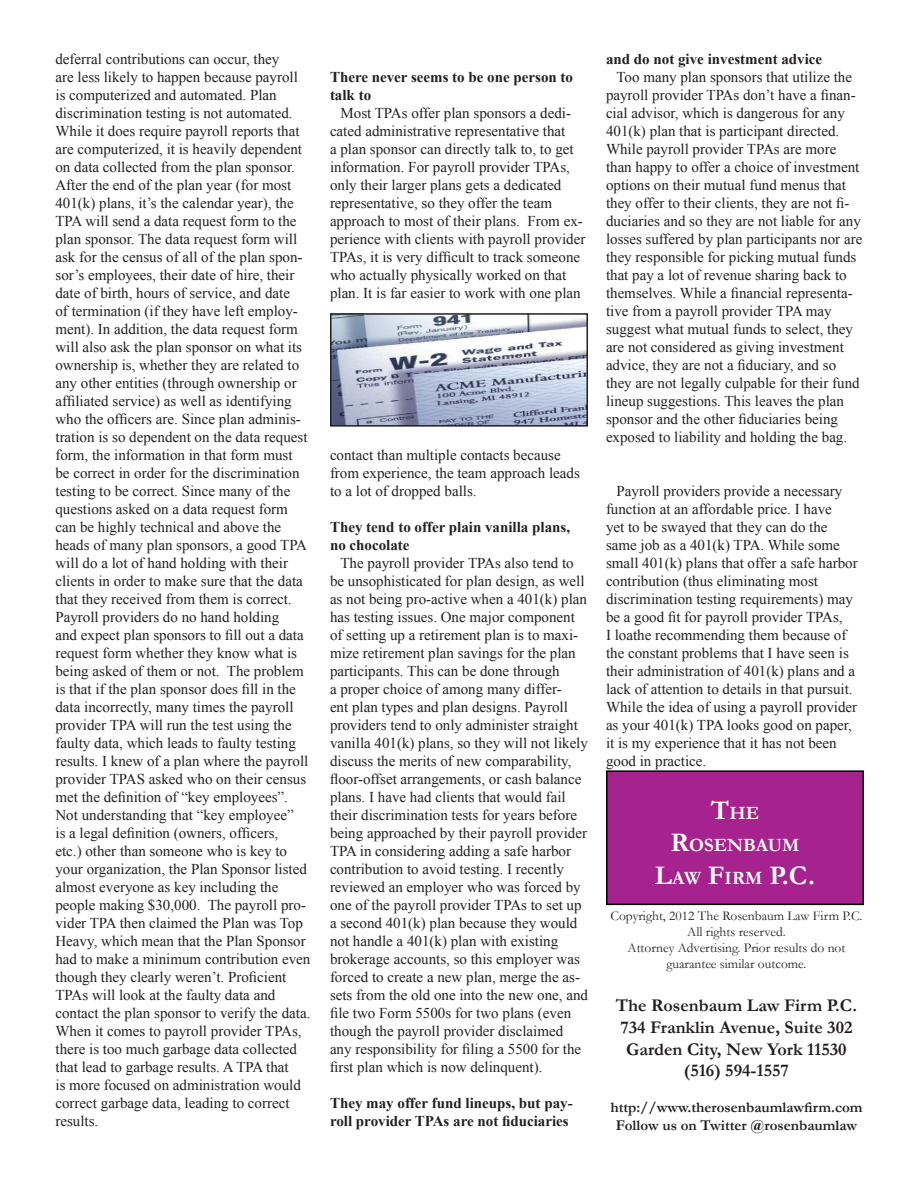
<style>
.page{position:relative;width:918px;height:1188px;background:#fff}
.page>*{position:absolute;margin:0;border:0;box-sizing:border-box;transform-origin:0 0}
.t1{font:700 27px "Garamond";color:#fff}
.t2{font:700 18.9px "Garamond";color:#fff}
.t3{font:700 18px "Garamond";color:#231f20}
.t4{font:15px/18px "Times New Roman";color:#231f20}
.t5{font:700 15px/18px "Times New Roman";color:#231f20}
.t6{font:700 15px "Garamond";color:#231f20}
.t7{font:13.5px/16.2px "Garamond";color:#231f20;text-align:center}
.s1{font-size:27px}
.s2{font-size:18.9px}
</style>
<div class="page">
<div style="left:607px;top:771px;width:256px;height:133px;background:#a6228e"></div>
<div style="left:606px;top:770px;width:258px;height:135px;border:2px solid #000400"></div>
<img style="left:333px;top:316px;width:252px;height:108px">
<div style="left:330px;top:313px;width:258px;height:114px;border:2px solid #231f20"></div>
<p class="t4" style="left:55px;top:50px;width:256px">deferral contributions can occur, they<br>are less likely to happen because payroll is computerized and automated. Plan discrimination testing is not automated.<br>While it does require payroll reports that are computerized, it is heavily dependent on data collected from the plan sponsor.<br>After the end of the plan year (for most 401(k) plans, it’s the calendar year), the TPA will send a data request form to the plan sponsor. The data request form will ask for the census of all of the plan spon&shy;sor’s employees, their date of hire, their date of birth, hours of service, and date<br>of termination (if they have left employ&shy;ment). In addition, the data request form will also ask the plan sponsor on what its ownership is, whether they are related to any other entities (through ownership or affiliated service) as well as identifying who the officers are. Since plan adminis&shy;tration is so dependent on the data request form, the information in that form must<br>be correct in order for the discrimination testing to be correct. Since many of the questions asked on a data request form can be highly technical and above the heads of many plan sponsors, a good TPA will do a lot of hand holding with their clients in order to make sure that the data that they received from them is correct.<br>Payroll providers do no hand holding<br>and expect plan sponsors to fill out a data request form whether they know what is being asked of them or not. The problem is that if the plan sponsor does fill in the data incorrectly, many times the payroll provider TPA will run the test using the faulty data, which leads to faulty testing results. I knew of a plan where the payroll provider TPAS asked who on their census met the definition of “key employees”.<br>Not understanding that “key employee”<br>is a legal definition (owners, officers,<br>etc.) other than someone who is key to your organization, the Plan Sponsor listed almost everyone as key including the people making $30,000. The payroll pro&shy;vider TPA then claimed the Plan was Top Heavy, which mean that the Plan Sponsor had to make a minimum contribution even though they clearly weren’t. Proficient TPAs will look at the faulty data and contact the plan sponsor to verify the data.<br>When it comes to payroll provider TPAs, there is too much garbage data collected that lead to garbage results. A TPA that<br>is more focused on administration would correct garbage data, leading to correct results.</p>
<p class="t5" style="left:330px;top:68px;width:245px">There never seems to be one person to talk to</p>
<p class="t4" style="left:330px;top:104px;width:257px;text-indent:10px">Most TPAs offer plan sponsors a dedi&shy;cated administrative representative that<br>a plan sponsor can directly talk to, to get information. For payroll provider TPAs, only their larger plans gets a dedicated representative, so they offer the team approach to most of their plans. From ex&shy;perience with clients with payroll provider TPAs, it is very difficult to track someone who actually physically worked on that plan. It is far easier to work with one plan</p>
<p class="t4" style="left:330px;top:446px;width:251px">contact than multiple contacts because from experience, the team approach leads to a lot of dropped balls.</p>
<p class="t5" style="left:330px;top:518px;width:242px">They tend to offer plain vanilla plans, no chocolate</p>
<p class="t4" style="left:330px;top:554px;width:260px;text-indent:10px">The payroll provider TPAs also tend to be unsophisticated for plan design, as well as not being pro-active when a 401(k) plan has testing issues. One major component of setting up a retirement plan is to maxi&shy;mize retirement plan savings for the plan participants. This can be done through<br>a proper choice of among many differ-<br>ent plan types and plan designs. Payroll providers tend to only administer straight vanilla 401(k) plans, so they will not likely discuss the merits of new comparability, floor-offset arrangements, or cash balance plans. I have had clients that would fail their discrimination tests for years before being approached by their payroll provider TPA in considering adding a safe harbor contribution to avoid testing. I recently reviewed an employer who was forced by one of the payroll provider TPAs to set up a second 401(k) plan because they would not handle a 401(k) plan with existing brokerage accounts, so this employer was forced to create a new plan, merge the as&shy;sets from the old one into the new one, and file two Form 5500s for two plans (even though the payroll provider disclaimed any responsibility for filing a 5500 for the first plan which is now delinquent).</p>
<p class="t5" style="left:330px;top:1094px;width:244px">They may offer fund lineups, but pay&shy;roll provider TPAs are not fiduciaries</p>
<p class="t5" style="left:606px;top:50px;width:218px">and do not give investment advice</p>
<p class="t4" style="left:606px;top:68px;width:258px;text-indent:10px">Too many plan sponsors that utilize the payroll provider TPAs don’t have a finan&shy;cial advisor, which is dangerous for any 401(k) plan that is participant directed.<br>While payroll provider TPAs are more than happy to offer a choice of investment options on their mutual fund menus that they offer to their clients, they are not fi&shy;duciaries and so they are not liable for any losses suffered by plan participants nor are they responsible for picking mutual funds that pay a lot of revenue sharing back to themselves. While a financial representa&shy;tive from a payroll provider TPA may suggest what mutual funds to select, they are not considered as giving investment advice, they are not a fiduciary, and so they are not legally culpable for their fund lineup suggestions. This leaves the plan sponsor and the other fiduciaries being exposed to liability and holding the bag.</p>
<p class="t4" style="left:606px;top:482px;width:253px;text-indent:10px">Payroll providers provide a necessary function at an affordable price. I have<br>yet to be swayed that they can do the same job as a 401(k) TPA. While some small 401(k) plans that offer a safe harbor contribution (thus eliminating most discrimination testing requirements) may be a good fit for payroll provider TPAs,<br>I loathe recommending them because of the constant problems that I have seen is their administration of 401(k) plans and a lack of attention to details in that pursuit.<br>While the idea of using a payroll provider as your 401(k) TPA looks good on paper, it is my experience that it has not been good in practice.</p>
<p class="t2" style="left:711px;top:800px;width:50px"><span class="s1">T</span>HE</p>
<p class="t2" style="left:670px;top:833px;width:131px"><span class="s1">R</span>OSENBAUM</p>
<p class="t1" style="left:655px;top:857px;width:162px">L<span class="s2">AW</span> F<span class="s2">IRM</span> P.C.</p>
<p class="t7" style="left:611px;top:907px;width:253px">Copyright, 2012 The Rosenbaum Law Firm P.C.<br>All rights reserved.</p>
<p class="t7" style="left:628px;top:939px;width:219px">Attorney Advertising. Prior results do not</p>
<p class="t7" style="left:666px;top:956px;width:142px">guarantee similar outcome.</p>
<p class="t3" style="left:616px;top:993px;width:243px">The Rosenbaum Law Firm P.C.</p>
<p class="t3" style="left:620px;top:1015px;width:234px">734 Franklin Avenue, Suite 302</p>
<p class="t3" style="left:626px;top:1037px;width:222px">Garden City, New York 11530</p>
<p class="t3" style="left:684px;top:1058px;width:107px">(516) 594-1557</p>
<p class="t6" style="left:610px;top:1097px;width:254px">http://www.therosenbaumlawfirm.com</p>
<p class="t6" style="left:616px;top:1115px;width:243px">Follow us on Twitter @rosenbaumlaw</p>
</div>
